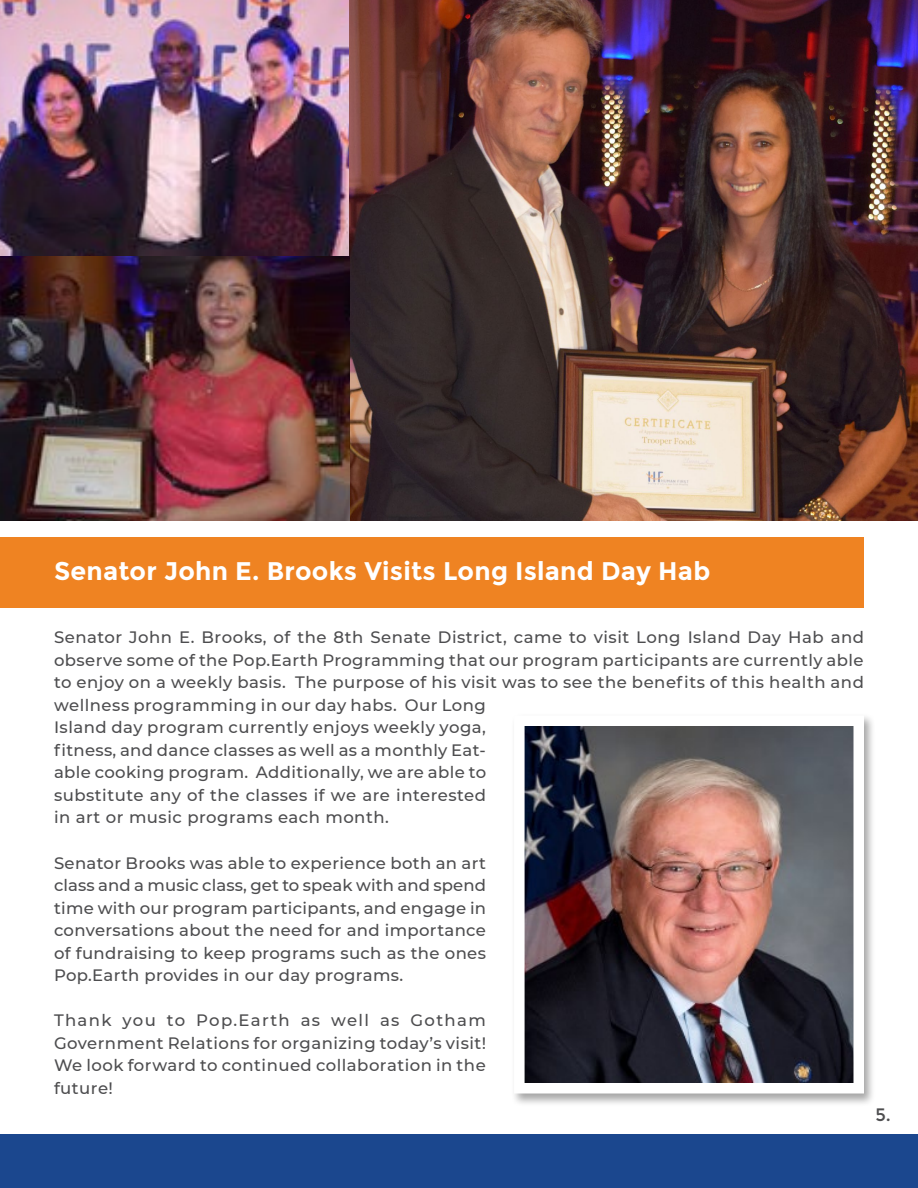
<style>
.page{position:relative;width:918px;height:1188px;background:#fff}
.page>*{position:absolute;margin:0;border:0;box-sizing:border-box;transform-origin:0 0}
.t1{font:700 25.5px "Montserrat";letter-spacing:.01em;color:#fff}
.t2{font:18px "Montserrat";color:#4d4d4f}
.t3{font:500 16.5px/22.5px "Montserrat";letter-spacing:.03em;color:#4d4d4f;text-align:justify}
</style>
<div class="page">
<div style="left:0;top:1134px;width:918px;height:54px;background:#1b478e"></div>
<div style="left:0;top:538px;width:864px;height:70px;background:#ef8322"></div>
<div style="left:511px;top:713px;width:365px;height:393px;background:#000;opacity:.35"></div>
<img style="left:525px;top:727px;width:328px;height:356px">
<img style="left:0;top:0;width:350px;height:256px">
<img style="left:350px;top:0;width:568px;height:521px">
<img style="left:0;top:256px;width:350px;height:265px">
<h1 class="t1" style="left:54px;top:556px;width:658px">Senator John E. Brooks Visits Long Island Day Hab</h1>
<p class="t3" style="left:54px;top:626px;width:812px;text-align:left">Senator John E. Brooks, of the 8th Senate District, came to visit Long Island Day Hab and observe some of the Pop.Earth Programming that our program participants are currently able to enjoy on a weekly basis. The purpose of his visit was to see the benefits of this health and wellness programming in our day habs. Our Long<br>Island day program currently enjoys weekly yoga,<br>fitness, and dance classes as well as a monthly Eat-<br>able cooking program. Additionally, we are able to<br>substitute any of the classes if we are interested<br>in art or music programs each month.</p>
<p class="t3" style="left:54px;top:851px;width:434px">Senator Brooks was able to experience both an art class and a music class, get to speak with and spend time with our program participants, and engage in conversations about the need for and importance of fundraising to keep programs such as the ones Pop.Earth provides in our day programs.</p>
<p class="t3" style="left:54px;top:1008px;width:434px">Thank you to Pop.Earth as well as Gotham Government Relations for organizing today’s visit!<br>We look forward to continued collaboration in the future!</p>
<p class="t2" style="left:876px;top:1104px;width:17px">5.</p>
</div>
